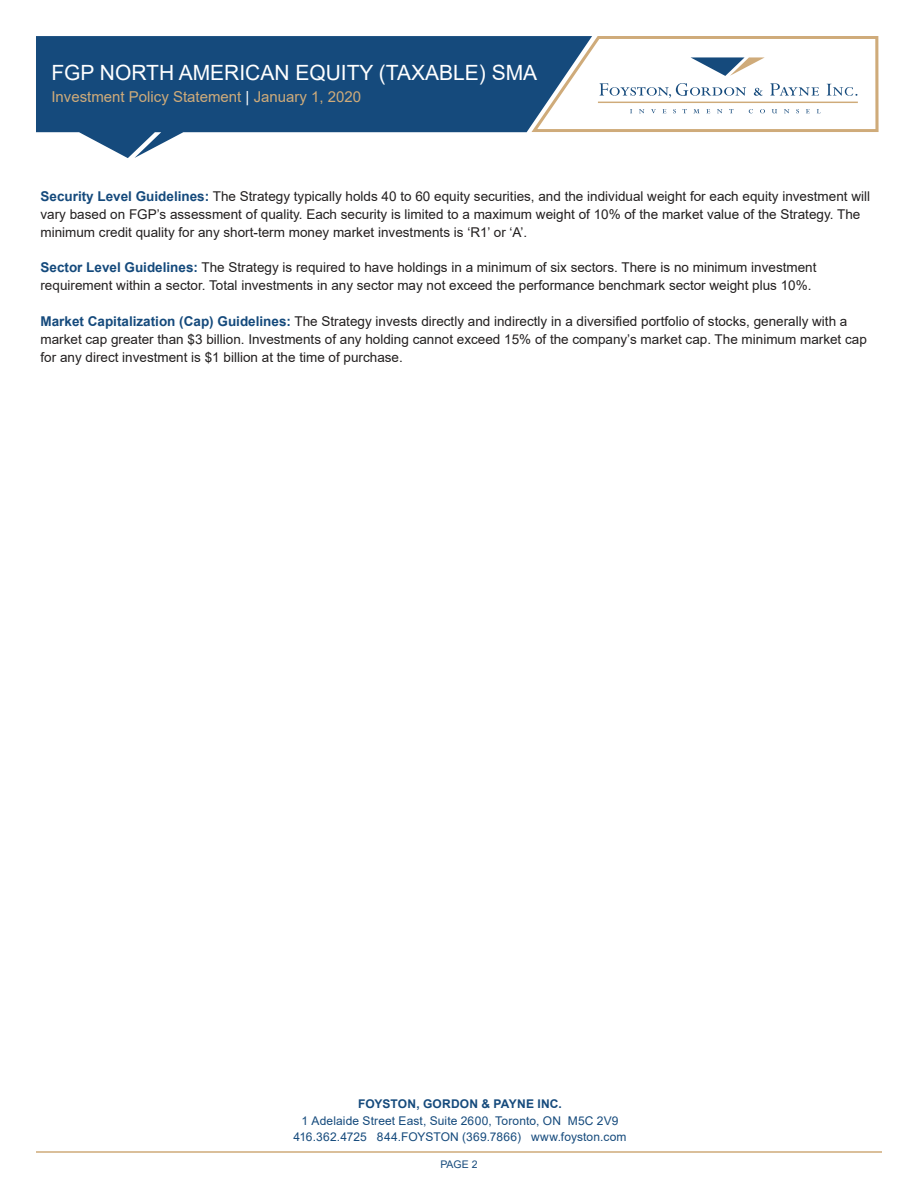
<style>
.page{position:relative;width:918px;height:1188px;background:#fff}
.page>*{position:absolute;margin:0;border:0;box-sizing:border-box;transform-origin:0 0}
.t1{font:21px "Arial";color:#fff}
.t2{font:15px "Arial";color:#cfab7a}
.t3{font:13.5px/18px "Arial";color:#221f1f}
.t4{font:12px/16.5px "Arial";letter-spacing:.01em;color:#154a7c;text-align:center}
.t5{font:700 12px "Arial";letter-spacing:.015em;color:#154a7c}
.t6{font:10.5px "Arial";color:#154a7c}
.s1{color:#fff}
.s2{font-weight:700;color:#154a7c}
</style>
<div class="page">
<svg style="left:592px;top:36px;width:287px;height:96px"></svg>
<svg style="left:36px;top:36px;width:556px;height:122px;fill:#154a7c"></svg>
<hr style="left:36px;top:1151px;width:846px;height:2px;background:#cfab7a">
<h1 class="t1" style="left:51px;top:58px;width:487px">FGP NORTH AMERICAN EQUITY (TAXABLE) SMA</h1>
<p class="t2" style="left:51px;top:91px;width:311px">Investment Policy Statement <span class="s1">|</span> January 1, 2020</p>
<p class="t3" style="left:40px;top:188px;width:831px"><span class="s2">Security Level Guidelines:</span> The Strategy typically holds 40 to 60 equity securities, and the individual weight for each equity investment will vary based on FGP’s assessment of quality. Each security is limited to a maximum weight of 10% of the market value of the Strategy. The minimum credit quality for any short-term money market investments is ‘R1’ or ‘A’.</p>
<p class="t3" style="left:40px;top:260px;width:778px"><span class="s2">Sector Level Guidelines:</span> The Strategy is required to have holdings in a minimum of six sectors. There is no minimum investment requirement within a sector. Total investments in any sector may not exceed the performance benchmark sector weight plus 10%.</p>
<p class="t3" style="left:40px;top:313px;width:828px"><span class="s2">Market Capitalization (Cap) Guidelines:</span> The Strategy invests directly and indirectly in a diversified portfolio of stocks, generally with a market cap greater than $3 billion. Investments of any holding cannot exceed 15% of the company’s market cap. The minimum market cap for any direct investment is $1 billion at the time of purchase.</p>
<p class="t5" style="left:358px;top:1096px;width:205px">FOYSTON, GORDON &amp; PAYNE INC.</p>
<p class="t4" style="left:293px;top:1114px;width:335px">1 Adelaide Street East, Suite 2600, Toronto, ON M5C 2V9<br>416.362.4725 844.FOYSTON (369.7866) www.foyston.com</p>
<p class="t6" style="left:440px;top:1160px;width:39px">PAGE 2</p>
</div>
